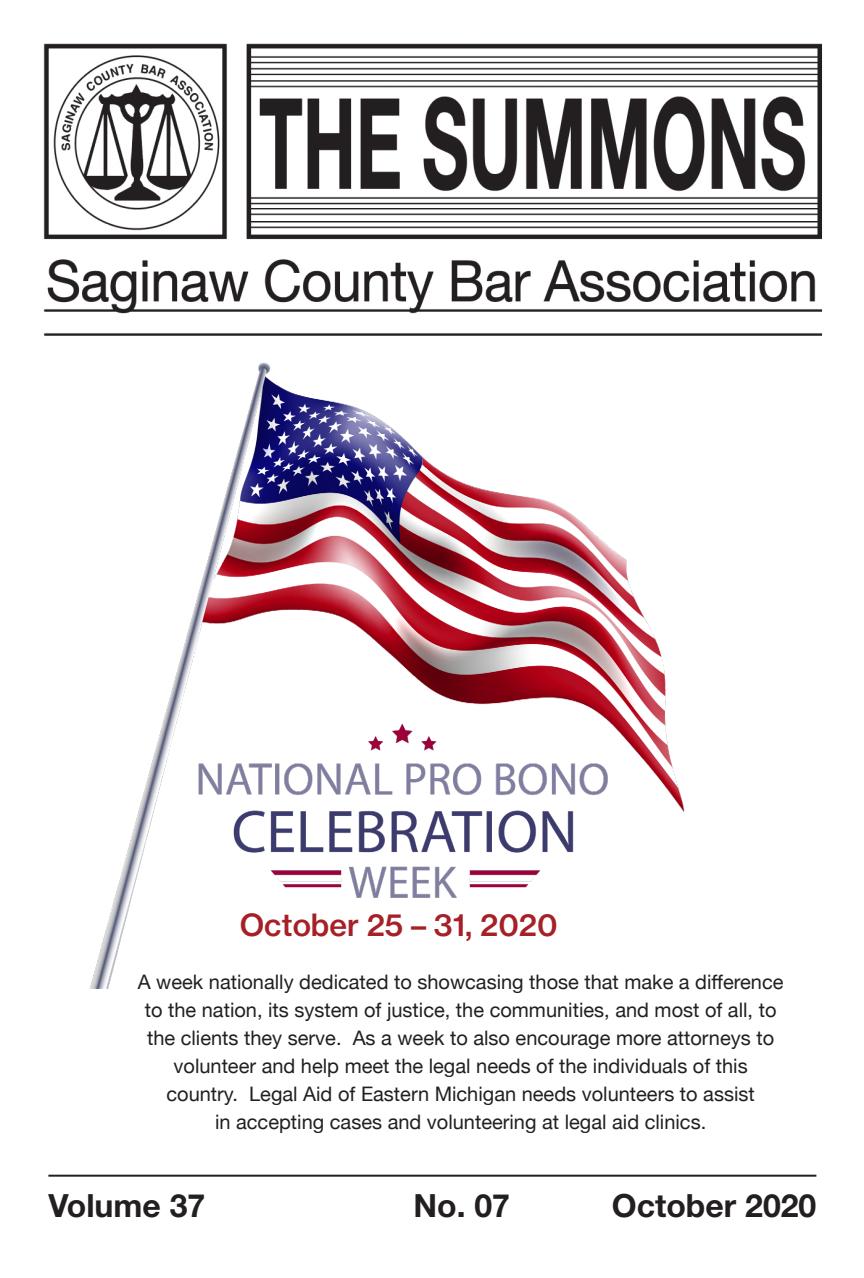
<style>
.page{position:relative;width:864px;height:1278px;background:#fff}
.page>*{position:absolute;margin:0;border:0;box-sizing:border-box;transform-origin:0 0}
.Volume_Info{font:700 32px "Helvetica Neue";color:#231f20}
.cover_small_paragrah{font:30.2px "N Haas Grotesk TX Pro 65 Md";color:#a62027}
.cover_small_paragrah-2{font:20px/28px "Helvetica Neue";color:#231f20;text-align:center}
</style>
<div class="page">
<hr style="left:48px;top:1175px;width:768px;height:2px;background:#231f20">
<img style="left:43px;top:43px;width:779px;height:293px">
<img style="left:72px;top:325px;width:664px;height:664px">
<p class="cover_small_paragrah" style="left:240px;top:906px;width:319px">October 25 – 31, 2020</p>
<p class="cover_small_paragrah-2" style="left:138px;top:969px;width:647px">A week nationally dedicated to showcasing those that make a difference to the nation, its system of justice, the communities, and most of all, to the clients they serve. As a week to also encourage more attorneys to volunteer and help meet the legal needs of the individuals of this country. Legal Aid of Eastern Michigan needs volunteers to assist<br>in accepting cases and volunteering at legal aid clinics.</p>
<p class="Volume_Info" style="left:48px;top:1186px;width:159px">Volume 37</p>
<p class="Volume_Info" style="left:413px;top:1186px;width:98px">No. 07</p>
<p class="Volume_Info" style="left:612px;top:1186px;width:206px">October 2020</p>
</div>
